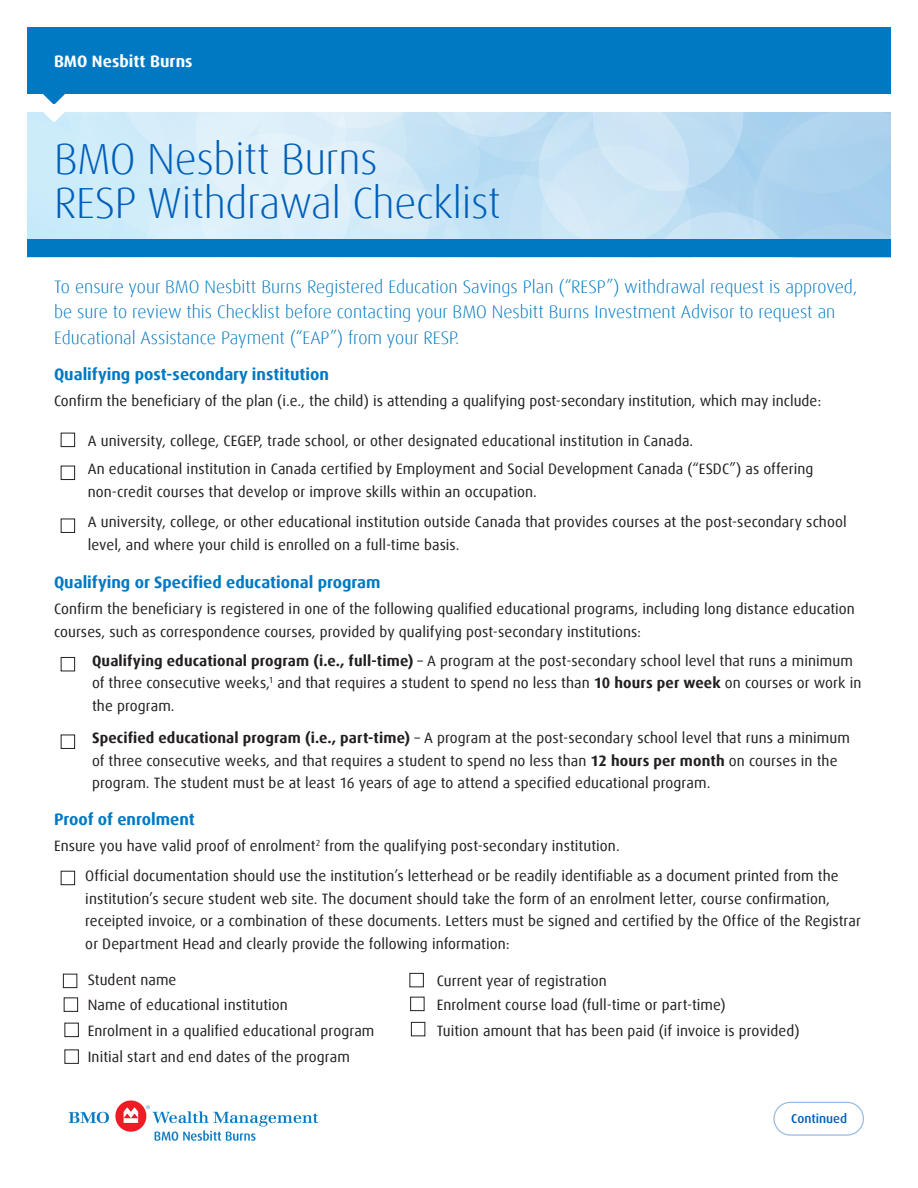
<style>
.page{position:relative;width:918px;height:1188px;background:#fff}
.page>*{position:absolute;margin:0;border:0;box-sizing:border-box;transform-origin:0 0}
.t1{font:300 43.5px/45px "Dax Offc Pro";letter-spacing:-.01em;color:#005fb9}
.t2{font:300 18px/25.5px "Dax Offc Pro";color:#0079c1}
.t3{font:700 16.5px "Dax Offc Pro";color:#0079c2}
.t4{font:700 16.5px "Dax Offc Pro";letter-spacing:.005em;color:#fff}
.t5{font:15px/22.5px "Dax Offc Pro";letter-spacing:.005em;color:#231f20}
.t6{font:500 12.75px "Dax Pro";color:#005fb9}
.s1{font-weight:700}
</style>
<div class="page">
<img style="left:68px;top:1100px;width:251px;height:41px">
<div style="left:27px;top:27px;width:864px;height:67px;background:#0079c2"></div>
<svg style="left:27px;top:94px;width:864px;height:163px;background:#b8dbf0"></svg>
<svg style="left:60px;top:432px;width:366px;height:632px"></svg>
<svg style="left:773px;top:1102px;width:91px;height:34px"></svg>
<p class="t4" style="left:54px;top:51px;width:140px">BMO Nesbitt Burns</p>
<p class="t1" style="left:54px;top:136px;width:448px">BMO Nesbitt Burns<br>RESP Withdrawal Checklist</p>
<p class="t2" style="left:54px;top:274px;width:805px">To ensure your BMO Nesbitt Burns Registered Education Savings Plan (“RESP”) withdrawal request is approved, be sure to review this Checklist before contacting your BMO Nesbitt Burns Investment Advisor to request an<br>Educational Assistance Payment (“EAP”) from your RESP.</p>
<h1 class="t3" style="left:54px;top:363px;width:277px">Qualifying post-secondary institution</h1>
<p class="t5" style="left:54px;top:389px;width:769px">Confirm the beneficiary of the plan (i.e., the child) is attending a qualifying post-secondary institution, which may include:</p>
<p class="t5" style="left:88px;top:429px;width:607px">A university, college, CEGEP, trade school, or other designated educational institution in Canada.</p>
<p class="t5" style="left:88px;top:458px;width:727px">An educational institution in Canada certified by Employment and Social Development Canada (“ESDC”) as offering non-credit courses that develop or improve skills within an occupation.</p>
<p class="t5" style="left:88px;top:511px;width:761px">A university, college, or other educational institution outside Canada that provides courses at the post-secondary school level, and where your child is enrolled on a full-time basis.</p>
<h1 class="t3" style="left:54px;top:572px;width:328px">Qualifying or Specified educational program</h1>
<p class="t5" style="left:54px;top:598px;width:802px">Confirm the beneficiary is registered in one of the following qualified educational programs, including long distance education courses, such as correspondence courses, provided by qualifying post-secondary institutions:</p>
<p class="t5" style="left:92px;top:649px;width:771px"><span class="s1">Qualifying educational program (i.e., full-time)</span> – A program at the post-secondary school level that runs a minimum of three consecutive weeks,<sup>1</sup> and that requires a student to spend no less than <span class="s1">10 hours per week</span> on courses or work in the program.</p>
<p class="t5" style="left:92px;top:727px;width:759px"><span class="s1">Specified educational program (i.e., part-time)</span> – A program at the post-secondary school level that runs a minimum of three consecutive weeks, and that requires a student to spend no less than <span class="s1">12 hours per month</span> on courses in the program. The student must be at least 16 years of age to attend a specified educational program.</p>
<h1 class="t3" style="left:54px;top:808px;width:142px">Proof of enrolment</h1>
<p class="t5" style="left:54px;top:834px;width:567px">Ensure you have valid proof of enrolment<sup>2</sup> from the qualifying post-secondary institution.</p>
<p class="t5" style="left:85px;top:865px;width:777px">Official documentation should use the institution’s letterhead or be readily identifiable as a document printed from the institution’s secure student web site. The document should take the form of an enrolment letter, course confirmation, receipted invoice, or a combination of these documents. Letters must be signed and certified by the Office of the Registrar or Department Head and clearly provide the following information:</p>
<p class="t5" style="left:88px;top:968px;width:90px">Student name</p>
<p class="t5" style="left:88px;top:993px;width:202px">Name of educational institution</p>
<p class="t5" style="left:88px;top:1019px;width:288px">Enrolment in a qualified educational program</p>
<p class="t5" style="left:88px;top:1046px;width:264px">Initial start and end dates of the program</p>
<p class="t5" style="left:437px;top:969px;width:172px">Current year of registration</p>
<p class="t5" style="left:437px;top:994px;width:290px">Enrolment course load (full-time or part-time)</p>
<p class="t5" style="left:437px;top:1019px;width:365px">Tuition amount that has been paid (if invoice is provided)</p>
<p class="t6" style="left:791px;top:1111px;width:58px">Continued</p>
</div>
